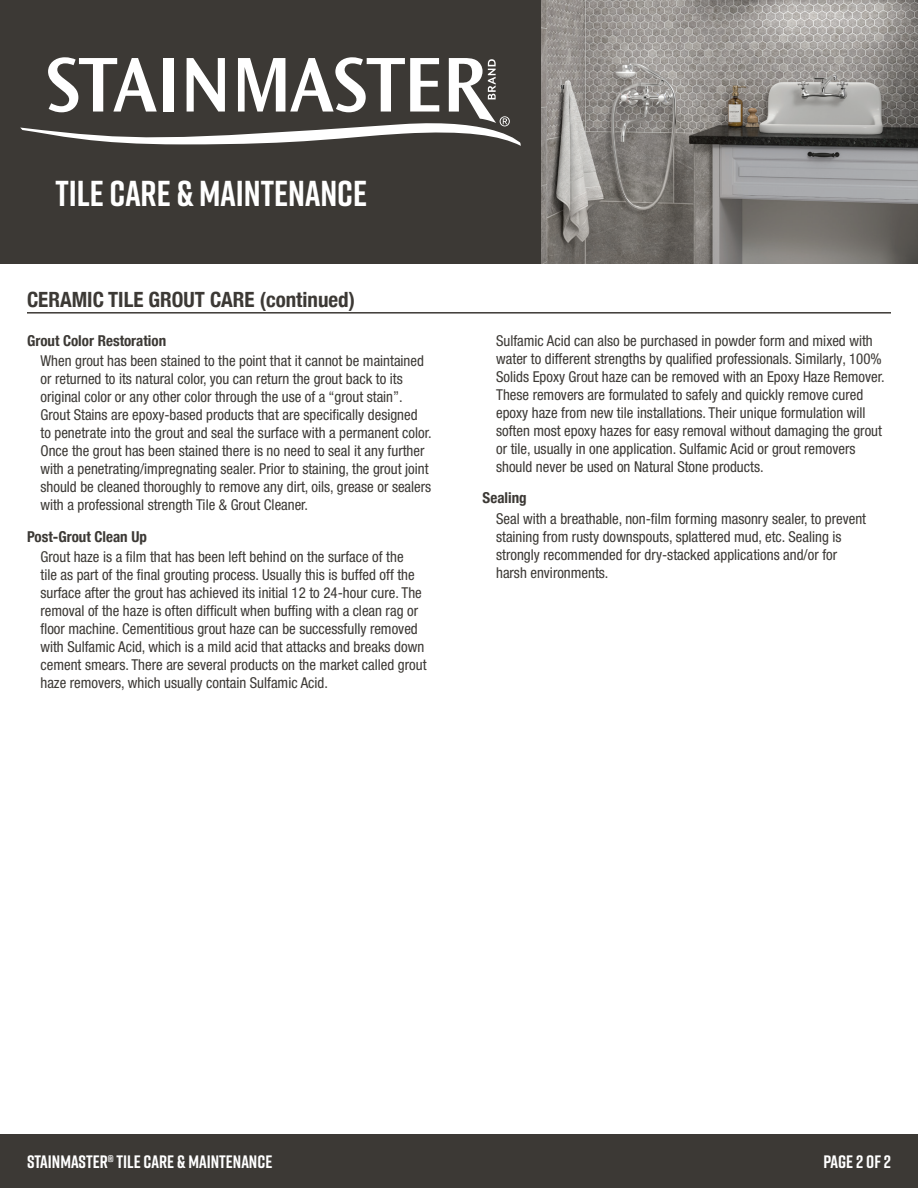
<style>
.page{position:relative;width:918px;height:1188px;background:#fff}
.page>*{position:absolute;margin:0;border:0;box-sizing:border-box;transform-origin:0 0}
.t1{font:700 36px "Rift";color:#fff}
.t2{font:700 condensed 21px "Helvetica Neue";color:#3c3935}
.t3{font:700 18px "Rift";color:#fff}
.t4{font:condensed 15px/18px "Helvetica Neue LT Pro";color:#3c3935}
.t5{font:700 condensed 15px "Helvetica Neue";color:#3c3935}
</style>
<div class="page">
<div style="left:0;top:0;width:541px;height:263px;background:#3c3935"></div>
<img style="left:541px;top:0;width:377px;height:263px">
<div style="left:0;top:1134px;width:918px;height:54px;background:#3c3935"></div>
<svg style="left:20px;top:57px;width:501px;height:89px"></svg>
<hr style="left:27px;top:312px;width:864px;height:2px;background:#3c3935">
<h1 class="t1" style="left:56px;top:168px;width:313px">TILE CARE &amp; MAINTENANCE</h1>
<h2 class="t2" style="left:27px;top:283px;width:330px">CERAMIC TILE GROUT CARE (continued)</h2>
<p class="t5" style="left:27px;top:328px;width:141px">Grout Color Restoration</p>
<p class="t4" style="left:40px;top:352px;width:393px">When grout has been stained to the point that it cannot be maintained or returned to its natural color, you can return the grout back to its original color or any other color through the use of a “grout stain”.<br>Grout Stains are epoxy-based products that are specifically designed to penetrate into the grout and seal the surface with a permanent color.<br>Once the grout has been stained there is no need to seal it any further with a penetrating/impregnating sealer. Prior to staining, the grout joint should be cleaned thoroughly to remove any dirt, oils, grease or sealers with a professional strength Tile &amp; Grout Cleaner.</p>
<p class="t5" style="left:27px;top:524px;width:121px">Post-Grout Clean Up</p>
<p class="t4" style="left:40px;top:548px;width:388px">Grout haze is a film that has been left behind on the surface of the<br>tile as part of the final grouting process. Usually this is buffed off the surface after the grout has achieved its initial 12 to 24-hour cure. The removal of the haze is often difficult when buffing with a clean rag or floor machine. Cementitious grout haze can be successfully removed with Sulfamic Acid, which is a mild acid that attacks and breaks down cement smears. There are several products on the market called grout haze removers, which usually contain Sulfamic Acid.</p>
<p class="t4" style="left:496px;top:331px;width:390px">Sulfamic Acid can also be purchased in powder form and mixed with water to different strengths by qualified professionals. Similarly, 100% Solids Epoxy Grout haze can be removed with an Epoxy Haze Remover.<br>These removers are formulated to safely and quickly remove cured epoxy haze from new tile installations. Their unique formulation will soften most epoxy hazes for easy removal without damaging the grout or tile, usually in one application. Sulfamic Acid or grout removers should never be used on Natural Stone products.</p>
<p class="t5" style="left:483px;top:485px;width:46px">Sealing</p>
<p class="t4" style="left:496px;top:509px;width:371px">Seal with a breathable, non-film forming masonry sealer, to prevent staining from rusty downspouts, splattered mud, etc. Sealing is strongly recommended for dry-stacked applications and/or for harsh environments.</p>
<p class="t3" style="left:27px;top:1149px;width:247px">STAINMASTER® TILE CARE &amp; MAINTENANCE</p>
<p class="t3" style="left:823px;top:1149px;width:69px">PAGE 2 OF 2</p>
</div>
